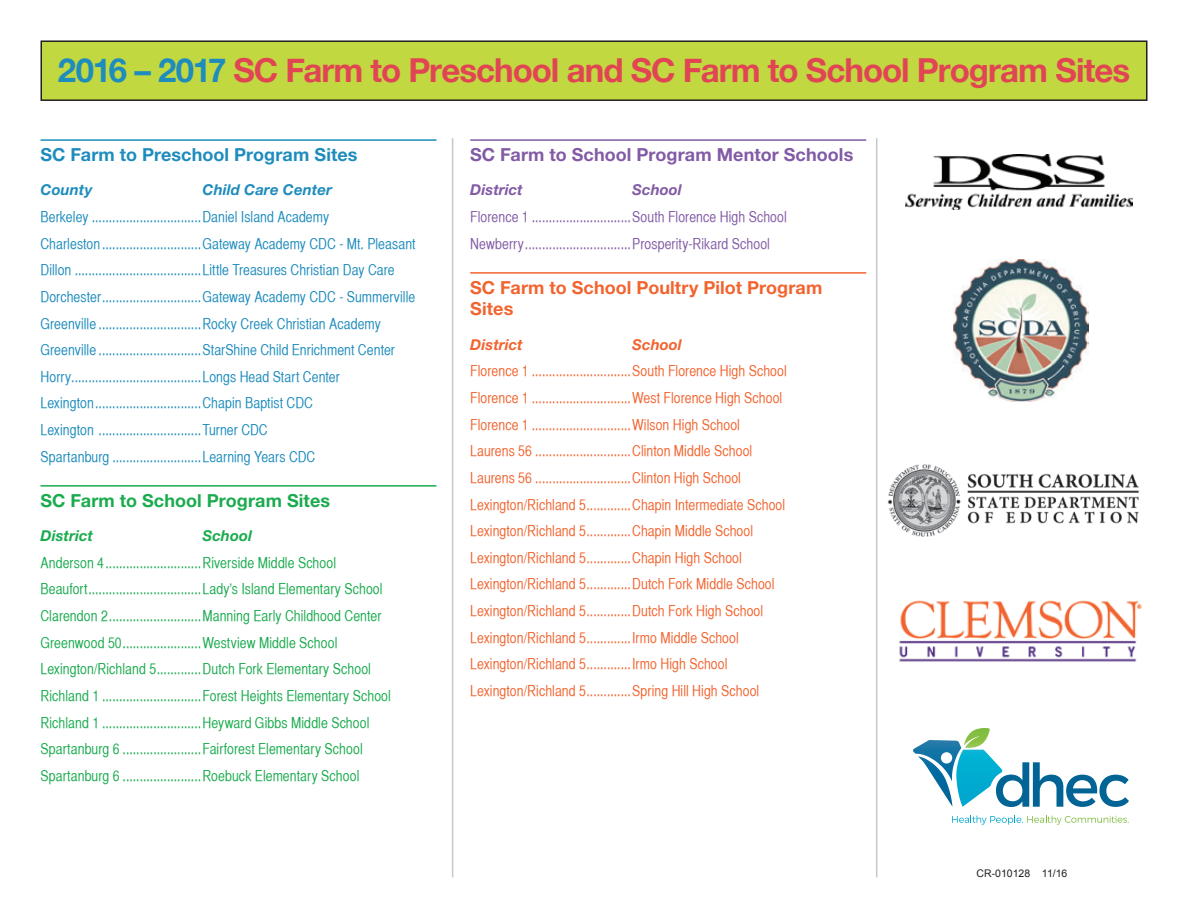
<style>
.page{position:relative;width:1188px;height:918px;background:#fff}
.page>*{position:absolute;margin:0;border:0;box-sizing:border-box;transform-origin:0 0}
.t1{font:700 33px "Helvetica Neue";letter-spacing:-.03em;color:#e14554}
.t2{font:700 18px/21.6px "Helvetica Neue LT";letter-spacing:.005em;color:#f2642f}
.t3{font:700 18px "Helvetica Neue LT";letter-spacing:.005em;color:#825aa5}
.t4{font:700 18px "Helvetica Neue LT";letter-spacing:.005em;color:#1e8cbd}
.t5{font:700 18px "Helvetica Neue LT";letter-spacing:.005em;color:#1aab4e}
.t6{font:15px/26.5px "Helvetica CY Plain";letter-spacing:.005em;color:#f2642f}
.t7{font:15px/26.7px "Helvetica CY Plain";letter-spacing:.005em;color:#1e8cbd}
.t8{font:15px/26.5px "Helvetica CY Plain";letter-spacing:.005em;color:#1aab4e}
.t9{font:15px/26.7px "Helvetica CY Plain";letter-spacing:.005em;color:#825aa5}
.t10{font:italic 700 15px "Helvetica Neue LT";letter-spacing:.005em;color:#1e8cbd}
.t11{font:italic 700 15px "Helvetica Neue LT";letter-spacing:.005em;color:#1aab4e}
.t12{font:italic 700 15px "Helvetica Neue LT";letter-spacing:.005em;color:#825aa5}
.t13{font:italic 700 15px "Helvetica Neue LT";letter-spacing:.005em;color:#f2642f}
.t14{font:10.5px "Arial";color:#231f20}
.s1{color:#1e8cbd}
</style>
<div class="page">
<hr style="left:40px;top:139px;width:396px;height:2px;background:#1e8cbd">
<hr style="left:40px;top:485px;width:396px;height:2px;background:#1aab4e">
<hr style="left:470px;top:139px;width:396px;height:2px;background:#825aa5">
<hr style="left:470px;top:272px;width:396px;height:2px;background:#f2642f">
<div style="left:41px;top:41px;width:1106px;height:59px;background:#c2d840"></div>
<div style="left:40px;top:40px;width:1108px;height:61px;border:2px solid #231f20"></div>
<hr style="left:452px;top:138px;width:1px;height:739px;background:#c7c8ca">
<hr style="left:876px;top:138px;width:1px;height:739px;background:#c7c8ca">
<img style="left:899px;top:600px;width:243px;height:62px">
<img style="left:887px;top:464px;width:252px;height:73px">
<img style="left:953px;top:260px;width:136px;height:141px">
<svg style="left:913px;top:728px;width:216px;height:79px"></svg>
<svg style="left:952px;top:816px;width:177px;height:9px"></svg>
<img style="left:906px;top:154px;width:226px;height:55px">
<h1 class="t1" style="left:58px;top:44px;width:1074px"><span class="s1">2016 – 2017</span> SC Farm to Preschool and SC Farm to School Program Sites</h1>
<p class="t4" style="left:40px;top:144px;width:319px">SC Farm to Preschool Program Sites</p>
<p class="t10" style="left:40px;top:181px;width:54px">County</p>
<p class="t10" style="left:202px;top:181px;width:131px">Child Care Center</p>
<p class="t7" style="left:40px;top:203px;width:377px">Berkeley ................................Daniel Island Academy<br>Charleston .............................Gateway Academy CDC - Mt. Pleasant Dillon .....................................Little Treasures Christian Day Care Dorchester.............................Gateway Academy CDC - Summerville Greenville ..............................Rocky Creek Christian Academy Greenville ..............................StarShine Child Enrichment Center Horry......................................Longs Head Start Center Lexington...............................Chapin Baptist CDC<br>Lexington ..............................Turner CDC<br>Spartanburg ..........................Learning Years CDC</p>
<p class="t5" style="left:40px;top:489px;width:291px">SC Farm to School Program Sites</p>
<p class="t11" style="left:40px;top:527px;width:54px">District</p>
<p class="t11" style="left:202px;top:527px;width:51px">School</p>
<p class="t8" style="left:40px;top:549px;width:352px">Anderson 4............................Riverside Middle School Beaufort.................................Lady’s Island Elementary School Clarendon 2...........................Manning Early Childhood Center Greenwood 50.......................Westview Middle School Lexington/Richland 5.............Dutch Fork Elementary School Richland 1 .............................Forest Heights Elementary School Richland 1 .............................Heyward Gibbs Middle School Spartanburg 6 .......................Fairforest Elementary School Spartanburg 6 .......................Roebuck Elementary School</p>
<p class="t3" style="left:470px;top:144px;width:385px">SC Farm to School Program Mentor Schools</p>
<p class="t12" style="left:470px;top:181px;width:54px">District</p>
<p class="t12" style="left:632px;top:181px;width:51px">School</p>
<p class="t9" style="left:470px;top:203px;width:318px">Florence 1 .............................South Florence High School<br>Newberry...............................Prosperity-Rikard School</p>
<p class="t2" style="left:470px;top:276px;width:354px">SC Farm to School Poultry Pilot Program<br>Sites</p>
<p class="t13" style="left:470px;top:335px;width:54px">District</p>
<p class="t13" style="left:632px;top:335px;width:51px">School</p>
<p class="t6" style="left:470px;top:358px;width:318px">Florence 1 .............................South Florence High School Florence 1 .............................West Florence High School Florence 1 .............................Wilson High School Laurens 56 ............................Clinton Middle School Laurens 56 ............................Clinton High School Lexington/Richland 5.............Chapin Intermediate School Lexington/Richland 5.............Chapin Middle School Lexington/Richland 5.............Chapin High School Lexington/Richland 5.............Dutch Fork Middle School Lexington/Richland 5.............Dutch Fork High School Lexington/Richland 5.............Irmo Middle School Lexington/Richland 5.............Irmo High School Lexington/Richland 5.............Spring Hill High School</p>
<p class="t14" style="left:977px;top:866px;width:92px">CR-010128 11/16</p>
</div>
